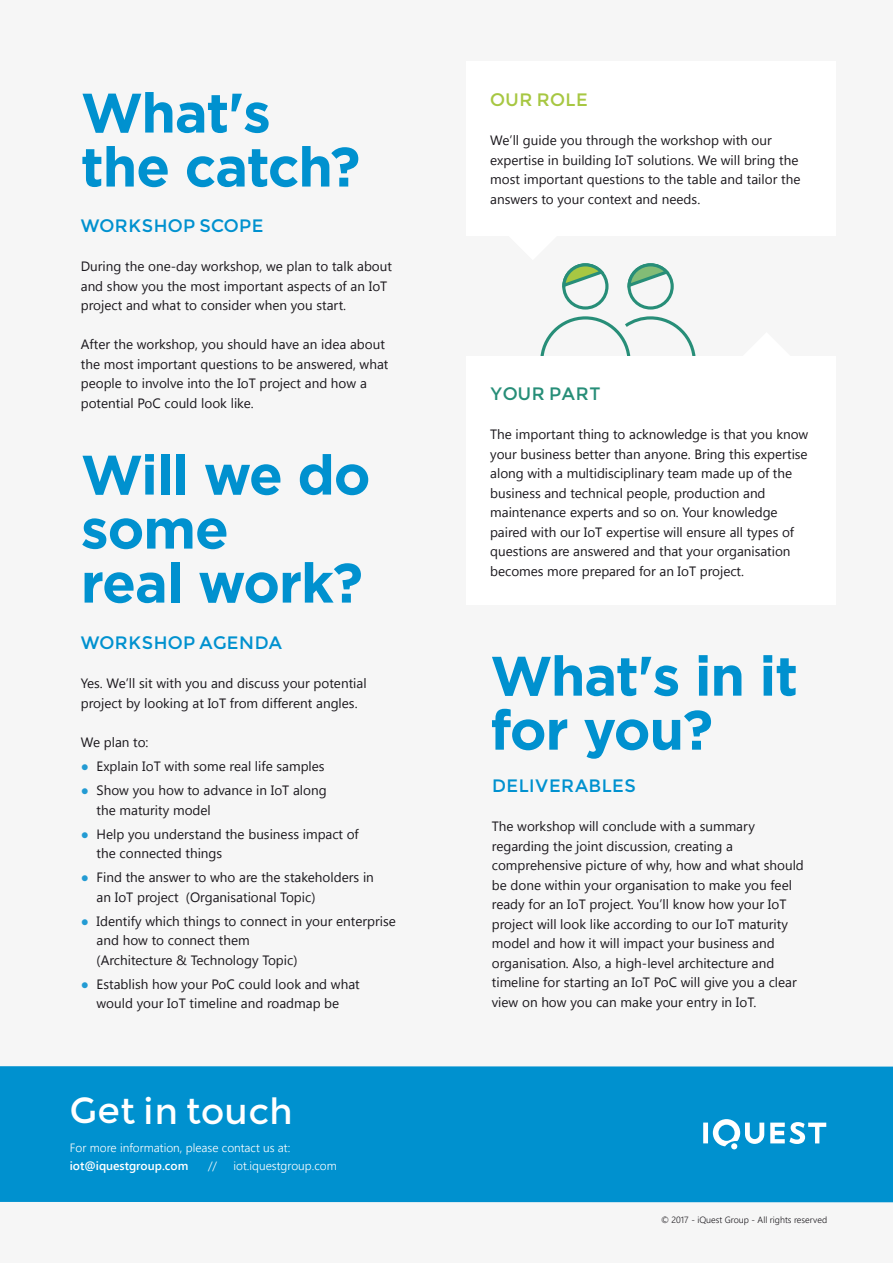
<style>
.page{position:relative;width:893px;height:1263px;background:#f6f6f6}
.page>*{position:absolute;margin:0;border:0;box-sizing:border-box;transform-origin:0 0}
.t1{font:700 55.5px/54px "Gotham";letter-spacing:-.02em;color:#0091cf}
.t2{font:36px "Montserrat";color:#fff}
.t3{font:18px "Montserrat";color:#0091cf}
.t4{font:18px "Montserrat";color:#278e78}
.t5{font:18px "Montserrat";color:#a7c742}
.t6{font:13.5px/19.5px "Segoe UI";color:#1a171c}
.t7{font:300 12px "Segoe UI";color:#fff}
.t8{font:600 12px "Segoe UI";color:#fff}
.t9{font:300 9px "Segoe UI";color:#1a171c}
.s1{color:#239bd3}
</style>
<div class="page">
<svg style="left:540px;top:316px;width:156px;height:40px"></svg>
<svg style="left:627px;top:263px;width:47px;height:47px"></svg>
<div style="left:466px;top:357px;width:370px;height:248px;background:#fff"></div>
<div style="left:466px;top:61px;width:370px;height:175px;background:#fff"></div>
<svg style="left:562px;top:263px;width:46px;height:47px"></svg>
<div style="left:0;top:1066px;width:893px;height:136px;background:#0091cf"></div>
<div style="left:703px;top:1122px;width:5px;height:21px;background:#fff"></div>
<svg style="left:770px;top:1122px;width:56px;height:22px"></svg>
<svg style="left:713px;top:1119px;width:51px;height:30px"></svg>
<h1 class="t1" style="left:81px;top:86px;width:281px">What's the catch?</h1>
<h3 class="t3" style="left:81px;top:215px;width:184px">WORKSHOP SCOPE</h3>
<p class="t6" style="left:81px;top:256px;width:313px">During the one-day workshop, we plan to talk about and show you the most important aspects of an IoT project and what to consider when you start.</p>
<p class="t6" style="left:81px;top:334px;width:309px">After the workshop, you should have an idea about the most important questions to be answered, what people to involve into the IoT project and how a potential PoC could look like.</p>
<h1 class="t1" style="left:81px;top:448px;width:291px">Will we do some<br>real work?</h1>
<h3 class="t3" style="left:81px;top:632px;width:203px">WORKSHOP AGENDA</h3>
<p class="t6" style="left:81px;top:673px;width:287px">Yes. We’ll sit with you and discuss your potential project by looking at IoT from different angles.</p>
<p class="t6" style="left:81px;top:732px;width:69px">We plan to:</p>
<p class="t6" style="left:81px;top:756px;width:245px"><span class="s1">●</span> Explain IoT with some real life samples</p>
<p class="t6" style="left:97px;top:780px;width:232px;text-indent:-16px"><span class="s1">●</span> Show you how to advance in IoT along the maturity model</p>
<p class="t6" style="left:97px;top:823px;width:264px;text-indent:-16px"><span class="s1">●</span> Help you understand the business impact of the connected things</p>
<p class="t6" style="left:97px;top:867px;width:279px;text-indent:-16px"><span class="s1">●</span> Find the answer to who are the stakeholders in an IoT project (Organisational Topic)</p>
<p class="t6" style="left:97px;top:910px;width:301px;text-indent:-16px"><span class="s1">●</span> Identify which things to connect in your enterprise and how to connect them<br>(Architecture &amp; Technology Topic)</p>
<p class="t6" style="left:81px;top:973px;width:281px;text-align:center"><span class="s1">●</span> Establish how your PoC could look and what would your IoT timeline and roadmap be</p>
<h2 class="t2" style="left:70px;top:1089px;width:225px">Get in touch</h2>
<p class="t7" style="left:70px;top:1139px;width:222px">For more information, please contact us at:</p>
<p class="t8" style="left:70px;top:1157px;width:120px">iot@iquestgroup.com</p>
<p class="t7" style="left:208px;top:1157px;width:11px">//</p>
<p class="t7" style="left:234px;top:1157px;width:105px">iot.iquestgroup.com</p>
<h3 class="t5" style="left:490px;top:89px;width:99px">OUR ROLE</h3>
<p class="t6" style="left:490px;top:130px;width:312px">We’ll guide you through the workshop with our expertise in building IoT solutions. We will bring the most important questions to the table and tailor the answers to your context and needs.</p>
<h3 class="t4" style="left:490px;top:383px;width:112px">YOUR PART</h3>
<p class="t6" style="left:490px;top:424px;width:320px">The important thing to acknowledge is that you know your business better than anyone. Bring this expertise along with a multidisciplinary team made up of the business and technical people, production and maintenance experts and so on. Your knowledge paired with our IoT expertise will ensure all types of questions are answered and that your organisation becomes more prepared for an IoT project.</p>
<h1 class="t1" style="left:490px;top:649px;width:309px">What's in it for you?</h1>
<h3 class="t3" style="left:492px;top:775px;width:146px">DELIVERABLES</h3>
<p class="t6" style="left:492px;top:816px;width:314px">The workshop will conclude with a summary regarding the joint discussion, creating a comprehensive picture of why, how and what should be done within your organisation to make you feel ready for an IoT project. You’ll know how your IoT project will look like according to our IoT maturity model and how it will impact your business and organisation. Also, a high-level architecture and timeline for starting an IoT PoC will give you a clear view on how you can make your entry in IoT.</p>
<p class="t9" style="left:661px;top:1213px;width:168px">© 2017 - iQuest Group - All rights reserved</p>
</div>
